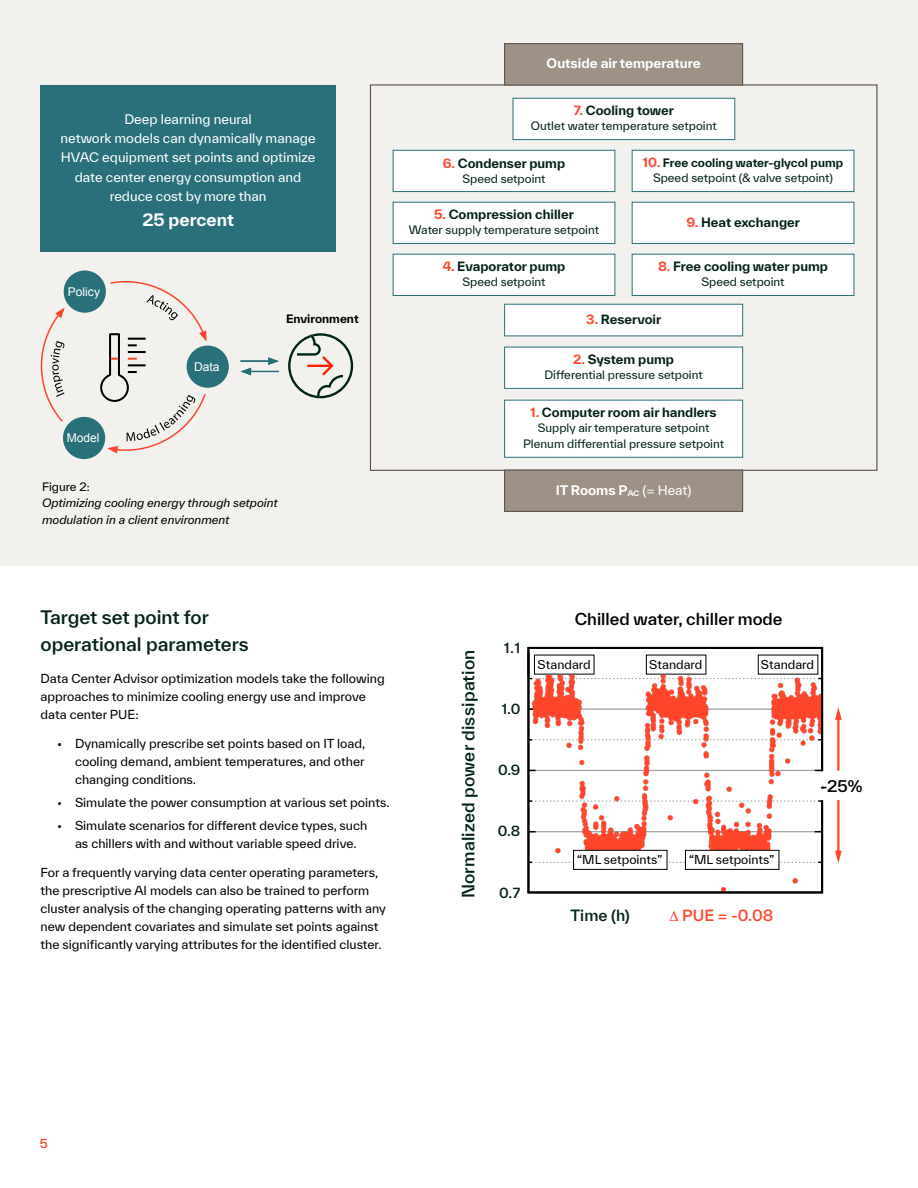
<style>
.page{position:relative;width:918px;height:1188px;background:#fff}
.page>*{position:absolute;margin:0;border:0;box-sizing:border-box;transform-origin:0 0}
.Section_header{font:500 18px/27px "TWK Everett";color:#042315}
.t1{font:500 16.5px "TWK Everett";letter-spacing:.01em;color:#042315}
.t2{font:700 16.5px "TWK Everett";color:#fff}
.t3{font:500 15.9px "TWK Everett";color:#000}
.t4{font:500 15.6px "TWK Everett";color:#000}
.t5{font:500 15px "TWK Everett";color:#ff462d}
.t6{font:500 15px "TWK Everett";color:#042315}
.t7{font:500 13.5px "TWK Everett";color:#042315}
.t8{font:12.75px/19.4px "TWK Everett";color:#fff;text-align:center}
.t9{font:700 12.75px "TWK Everett";color:#fff}
.t10{font:700 12.3px "TWK Everett";color:#042315}
.t11{font:12.15px "Arial";color:#fff}
.List_item{font:12px/18px "TWK Everett";color:#000}
.t12{font:500 12px "TWK Everett";color:#ff462d}
.t13{font:11.85px "TWK Everett";color:#000}
.t14{font:11.25px/15px "TWK Everett";color:#042315;text-align:center}
.t15{font:italic 11.25px/16.5px "TWK Everett";color:#000}
.t16{font:700 11.25px "TWK Everett";color:#000}
.t17{font:11.25px "TWK Everett";color:#000}
.s1{color:#ff462d}
.s2{font-weight:700;font-size:12.3px;color:#ff462d}
.s3{font-weight:700}
.s4{font-weight:400}
</style>
<div class="page">
<div style="left:0;top:0;width:918px;height:566px;background:#f2f1ee"></div>
<hr style="left:837px;top:718px;width:3px;height:53px;background:#ff462d">
<svg style="left:835px;top:707px;width:7px;height:13px"></svg>
<hr style="left:837px;top:800px;width:3px;height:53px;background:#ff462d">
<svg style="left:835px;top:851px;width:7px;height:12px"></svg>
<svg style="left:527px;top:646px;width:297px;height:247px"></svg>
<svg style="left:527px;top:653px;width:296px;height:26px"></svg>
<div style="left:534px;top:655px;width:60px;height:19px;background:#fff"></div>
<div style="left:646px;top:655px;width:60px;height:19px;background:#fff"></div>
<div style="left:758px;top:655px;width:60px;height:19px;background:#fff"></div>
<svg style="left:528px;top:848px;width:295px;height:25px"></svg>
<div style="left:685px;top:850px;width:94px;height:19px;background:#fff"></div>
<div style="left:685px;top:850px;width:94px;height:20px;border:1px solid #000"></div>
<div style="left:574px;top:850px;width:93px;height:19px;background:#fff"></div>
<div style="left:573px;top:850px;width:94px;height:20px;border:1px solid #000"></div>
<div style="left:40px;top:85px;width:296px;height:167px;background:#29707a"></div>
<div style="left:513px;top:98px;width:222px;height:42px;background:#fff"></div>
<div style="left:513px;top:98px;width:222px;height:42px;border:1px solid #29707a"></div>
<div style="left:505px;top:347px;width:238px;height:41px;background:#fff"></div>
<div style="left:504px;top:347px;width:239px;height:42px;border:1px solid #29707a"></div>
<div style="left:505px;top:304px;width:238px;height:32px;background:#fff"></div>
<div style="left:504px;top:304px;width:239px;height:32px;border:1px solid #29707a"></div>
<div style="left:393px;top:254px;width:222px;height:42px;background:#fff"></div>
<div style="left:393px;top:254px;width:222px;height:42px;border:1px solid #29707a"></div>
<div style="left:632px;top:254px;width:222px;height:42px;background:#fff"></div>
<div style="left:632px;top:254px;width:222px;height:42px;border:1px solid #29707a"></div>
<div style="left:393px;top:202px;width:222px;height:42px;background:#fff"></div>
<div style="left:393px;top:202px;width:222px;height:42px;border:1px solid #29707a"></div>
<div style="left:632px;top:202px;width:222px;height:42px;background:#fff"></div>
<div style="left:632px;top:202px;width:222px;height:42px;border:1px solid #29707a"></div>
<div style="left:393px;top:150px;width:222px;height:42px;background:#fff"></div>
<div style="left:393px;top:150px;width:222px;height:42px;border:1px solid #29707a"></div>
<div style="left:632px;top:150px;width:222px;height:42px;background:#fff"></div>
<div style="left:632px;top:150px;width:222px;height:42px;border:1px solid #29707a"></div>
<div style="left:505px;top:400px;width:238px;height:57px;background:#fff"></div>
<div style="left:505px;top:44px;width:238px;height:41px;background:#9e9287"></div>
<div style="left:504px;top:44px;width:239px;height:41px;border:1px solid #565049"></div>
<div style="left:505px;top:470px;width:238px;height:41px;background:#9e9287"></div>
<div style="left:504px;top:470px;width:239px;height:42px;border:1px solid #565049"></div>
<svg style="left:288px;top:333px;width:65px;height:65px"></svg>
<hr style="left:249px;top:371px;width:30px;height:1px;background:#29707a">
<hr style="left:240px;top:360px;width:31px;height:2px;background:#29707a">
<svg style="left:268px;top:357px;width:11px;height:8px"></svg>
<svg style="left:240px;top:368px;width:11px;height:7px"></svg>
<svg style="left:40px;top:280px;width:168px;height:173px"></svg>
<div style="left:187px;top:346px;width:42px;height:42px;background:#29707a;border-radius:50%"></div>
<div style="left:63px;top:417px;width:42px;height:42px;background:#29707a;border-radius:50%"></div>
<div style="left:64px;top:270px;width:42px;height:43px;background:#29707a;border-radius:50%"></div>
<p class="t8" style="left:61px;top:109px;width:257px">Deep learning neural<br>network models can dynamically manage<br>HVAC equipment set points and optimize date center energy consumption and reduce cost by more than</p>
<h2 class="t2" style="left:142px;top:208px;width:93px">25 percent</h2>
<p class="t11" style="left:68px;top:284px;width:34px">Policy</p>
<p class="t11" style="left:194px;top:359px;width:27px">Data</p>
<p class="t16" style="left:286px;top:310px;width:74px">Environment</p>
<p class="t11" style="left:67px;top:430px;width:34px">Model</p>
<p class="t17" style="left:42px;top:479px;width:49px">Figure 2:</p>
<p class="t15" style="left:42px;top:494px;width:237px">Optimizing cooling energy through setpoint modulation in a client environment</p>
<p class="t9" style="left:547px;top:54px;width:156px">Outside air temperature</p>
<p class="t10" style="left:574px;top:102px;width:102px"><span class="s1">7.</span> Cooling tower</p>
<p class="t14" style="left:531px;top:118px;width:187px">Outlet water temperature setpoint</p>
<p class="t10" style="left:443px;top:154px;width:124px"><span class="s1">6.</span> Condenser pump</p>
<p class="t14" style="left:462px;top:171px;width:85px">Speed setpoint</p>
<p class="t10" style="left:434px;top:206px;width:141px"><span class="s1">5.</span> Compression chiller</p>
<p class="t14" style="left:409px;top:222px;width:192px">Water supply temperature setpoint</p>
<p class="t10" style="left:443px;top:258px;width:124px"><span class="s1">4.</span> Evaporator pump</p>
<p class="t14" style="left:462px;top:274px;width:85px">Speed setpoint</p>
<p class="t14" style="left:643px;top:155px;width:202px"><span class="s2">10.</span> <span class="s3">Free cooling water-glycol pump<br></span>Speed setpoint (&amp; valve setpoint)</p>
<p class="t10" style="left:686px;top:213px;width:115px"><span class="s1">9.</span> Heat exchanger</p>
<p class="t10" style="left:658px;top:258px;width:172px"><span class="s1">8.</span> Free cooling water pump</p>
<p class="t14" style="left:701px;top:274px;width:85px">Speed setpoint</p>
<p class="t10" style="left:586px;top:310px;width:76px"><span class="s1">3.</span> Reservoir</p>
<p class="t10" style="left:573px;top:351px;width:102px"><span class="s1">2.</span> System pump</p>
<p class="t14" style="left:544px;top:367px;width:160px">Differential pressure setpoint</p>
<p class="t10" style="left:531px;top:404px;width:188px"><span class="s1">1.</span> Computer room air handlers</p>
<p class="t14" style="left:523px;top:420px;width:202px;line-height:15.8px">Supply air temperature setpoint<br>Plenum differential pressure setpoint</p>
<p class="t9" style="left:556px;top:481px;width:137px">IT Rooms P<sub>AC</sub> <span class="s4">(= Heat)</span></p>
<p class="Section_header" style="left:40px;top:604px;width:210px">Target set point for operational parameters</p>
<p class="List_item" style="left:40px;top:669px;width:346px">Data Center Advisor optimization models take the following approaches to minimize cooling energy use and improve data center PUE:</p>
<p class="List_item" style="left:75px;top:734px;width:292px;text-align:justify;text-indent:-18px">• Dynamically prescribe set points based on IT load, cooling demand, ambient temperatures, and other changing conditions.</p>
<p class="List_item" style="left:57px;top:793px;width:334px">• Simulate the power consumption at various set points.</p>
<p class="List_item" style="left:75px;top:817px;width:294px;text-indent:-18px">• Simulate scenarios for different device types, such as chillers with and without variable speed drive.</p>
<p class="List_item" style="left:40px;top:864px;width:347px">For a frequently varying data center operating parameters, the prescriptive AI models can also be trained to perform cluster analysis of the changing operating patterns with any new dependent covariates and simulate set points against the significantly varying attributes for the identified cluster.</p>
<h2 class="t1" style="left:457px;top:898px;width:251px;rotate:-90deg">Normalized power dissipation</h2>
<p class="t7" style="left:504px;top:638px;width:18px">1.1</p>
<p class="t7" style="left:502px;top:699px;width:20px">1.0</p>
<h3 class="t3" style="left:568px;top:607px;width:218px">Chilled Water, Chiller Mode</h3>
<h3 class="t3" style="left:575px;top:607px;width:123px">Chilled water, c</h3>
<h3 class="t3" style="left:738px;top:607px;width:16px">m</h3>
<p class="t13" style="left:538px;top:656px;width:55px">Standard</p>
<p class="t13" style="left:649px;top:656px;width:55px">Standard</p>
<p class="t13" style="left:761px;top:656px;width:55px">Standard</p>
<p class="t7" style="left:498px;top:760px;width:24px">0.9</p>
<p class="t7" style="left:498px;top:822px;width:24px">0.8</p>
<p class="t7" style="left:499px;top:883px;width:23px">0.7</p>
<p class="t13" style="left:577px;top:852px;width:87px">“ML setpoints”</p>
<p class="t13" style="left:689px;top:852px;width:87px">“ML setpoints”</p>
<p class="t6" style="left:571px;top:905px;width:61px">Time (h)</p>
<p class="t5" style="left:670px;top:905px;width:105px">∆ PUE = -0.08</p>
<h3 class="t4" style="left:821px;top:775px;width:43px">-25%</h3>
<p class="t12" style="left:40px;top:1135px;width:9px">5</p>
</div>
